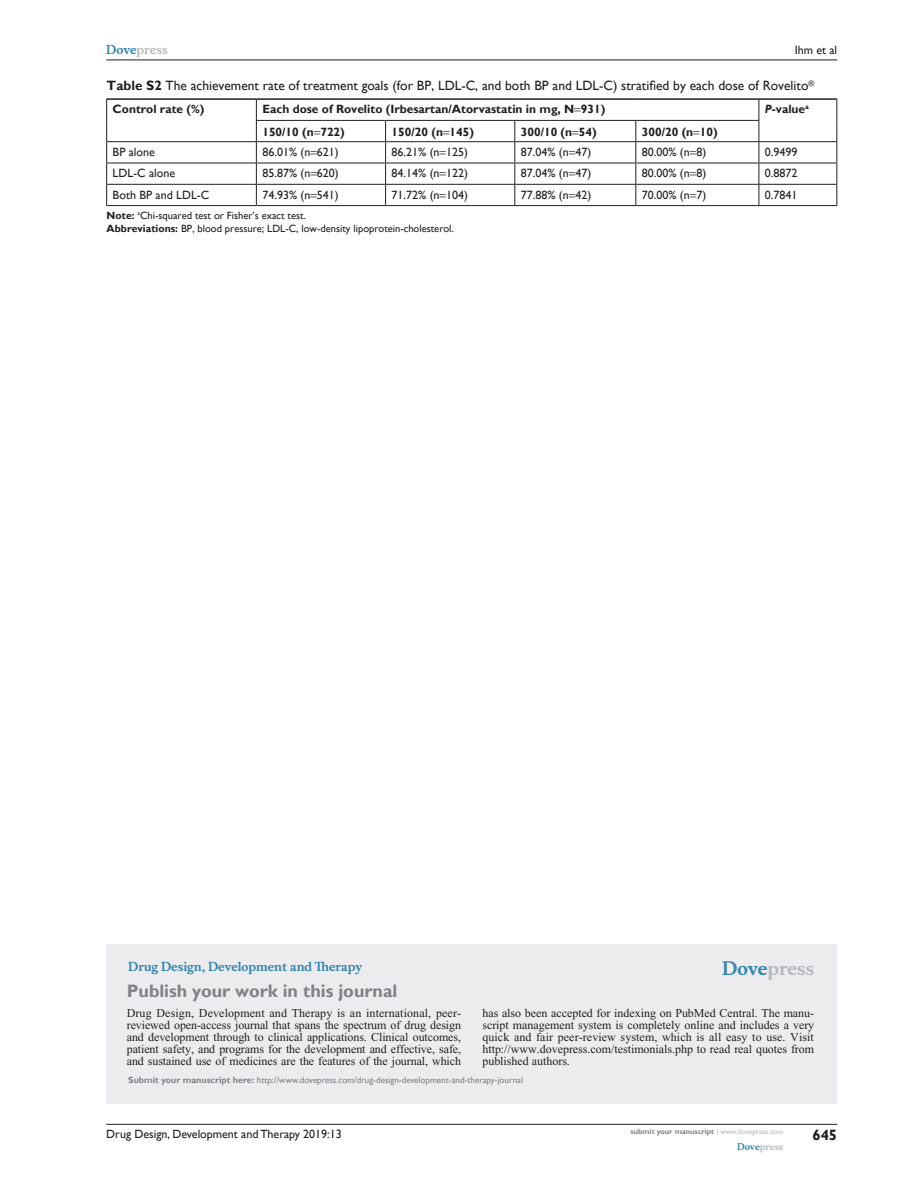
<style>
.page{position:relative;width:918px;height:1188px;background:#fff}
.page>*{position:absolute;margin:0;border:0;box-sizing:border-box;transform-origin:0 0}
.t1{font:700 18px "Gill Sans";color:#808285}
.t2{font:700 18px "Musee";color:#b8b9bc}
.t3{font:700 15px "Gill Sans";color:#231f20}
.TN_TT{font:13.5px "Gill Sans";color:#231f20}
.t4{font:12px/12px "Times New Roman";letter-spacing:-.005em;color:#231f20;text-align:justify}
.TB{font:12px "Gill Sans";color:#231f20}
.TCH{font:700 12px "Gill Sans";color:#231f20}
.t5{font:700 12px "Musee";color:#3485ae}
.t6{font:700 12px "Musee";color:#b8b9bc}
.TSNRI{font:10.5px "Gill Sans";color:#231f20}
.t7{font:9px "Gill Sans";color:#808285}
.t8{font:700 9px "Musee";color:#b8b9bc}
.t9{font:700 7.5px "Gill Sans";color:#808285}
.s1{color:#3485ae}
.s2{font-weight:700}
.s3{font-style:italic}
.s4{font-weight:400;color:#b8b9bc}
</style>
<div class="page">
<div style="left:106px;top:944px;width:731px;height:159px;background:#ececee"></div>
<hr style="left:106px;top:1124px;width:731px;height:1px;background:#231f20">
<hr style="left:106px;top:60px;width:731px;height:1px;background:#231f20">
<hr style="left:256px;top:120px;width:130px;height:1px;background:#231f20">
<hr style="left:386px;top:120px;width:129px;height:1px;background:#231f20">
<hr style="left:515px;top:120px;width:121px;height:1px;background:#231f20">
<hr style="left:636px;top:120px;width:123px;height:1px;background:#231f20">
<hr style="left:106px;top:141px;width:150px;height:1px;background:#231f20">
<hr style="left:256px;top:141px;width:130px;height:1px;background:#231f20">
<hr style="left:386px;top:141px;width:129px;height:1px;background:#231f20">
<hr style="left:515px;top:141px;width:121px;height:1px;background:#231f20">
<hr style="left:636px;top:141px;width:123px;height:1px;background:#231f20">
<hr style="left:759px;top:141px;width:78px;height:1px;background:#231f20">
<hr style="left:106px;top:163px;width:150px;height:1px;background:#231f20">
<hr style="left:256px;top:163px;width:130px;height:1px;background:#231f20">
<hr style="left:386px;top:163px;width:129px;height:1px;background:#231f20">
<hr style="left:515px;top:163px;width:121px;height:1px;background:#231f20">
<hr style="left:636px;top:163px;width:123px;height:1px;background:#231f20">
<hr style="left:759px;top:163px;width:78px;height:1px;background:#231f20">
<hr style="left:106px;top:184px;width:150px;height:1px;background:#231f20">
<svg style="left:106px;top:100px;width:1px;height:105px"></svg>
<hr style="left:256px;top:184px;width:130px;height:1px;background:#231f20">
<svg style="left:256px;top:100px;width:1px;height:105px"></svg>
<hr style="left:386px;top:184px;width:129px;height:1px;background:#231f20">
<svg style="left:385px;top:121px;width:1px;height:84px"></svg>
<hr style="left:515px;top:184px;width:121px;height:1px;background:#231f20">
<svg style="left:514px;top:121px;width:1px;height:84px"></svg>
<hr style="left:636px;top:184px;width:123px;height:1px;background:#231f20">
<svg style="left:635px;top:121px;width:1px;height:84px"></svg>
<hr style="left:759px;top:184px;width:78px;height:1px;background:#231f20">
<svg style="left:759px;top:100px;width:1px;height:105px"></svg>
<svg style="left:836px;top:100px;width:1px;height:105px"></svg>
<hr style="left:106px;top:205px;width:150px;height:1px;background:#231f20">
<hr style="left:256px;top:205px;width:130px;height:1px;background:#231f20">
<hr style="left:386px;top:205px;width:129px;height:1px;background:#231f20">
<hr style="left:515px;top:205px;width:121px;height:1px;background:#231f20">
<hr style="left:636px;top:205px;width:123px;height:1px;background:#231f20">
<hr style="left:759px;top:205px;width:78px;height:1px;background:#231f20">
<hr style="left:106px;top:98px;width:150px;height:2px;background:#231f20">
<hr style="left:256px;top:98px;width:130px;height:2px;background:#231f20">
<hr style="left:386px;top:98px;width:129px;height:2px;background:#231f20">
<hr style="left:515px;top:98px;width:121px;height:2px;background:#231f20">
<hr style="left:636px;top:98px;width:123px;height:2px;background:#231f20">
<hr style="left:759px;top:98px;width:78px;height:2px;background:#231f20">
<p class="t6" style="left:106px;top:43px;width:63px"><span class="s1">Dove</span>press</p>
<p class="TB" style="left:795px;top:43px;width:44px">Ihm et al</p>
<p class="TN_TT" style="left:107px;top:78px;width:709px"><span class="s2">Table S2</span> The achievement rate of treatment goals (for BP, LDL-C, and both BP and LDL-C) stratified by each dose of Rovelito<sup>®</sup></p>
<p class="TCH" style="left:113px;top:102px;width:93px">Control rate (%)</p>
<p class="TCH" style="left:262px;top:102px;width:344px">Each dose of Rovelito (Irbesartan/Atorvastatin in mg, N 931)</p>
<p class="TCH" style="left:765px;top:102px;width:46px"><span class="s3">P</span>-value<sup>a</sup></p>
<p class="TCH" style="left:262px;top:124px;width:84px">150/10 (n 722)</p>
<p class="TCH" style="left:392px;top:124px;width:84px">150/20 (n 145)</p>
<p class="TCH" style="left:521px;top:124px;width:77px">300/10 (n 54)</p>
<p class="TCH" style="left:642px;top:124px;width:77px">300/20 (n 10)</p>
<p class="TB" style="left:113px;top:145px;width:44px">BP alone</p>
<p class="TB" style="left:262px;top:145px;width:78px">86.01% (n 621)</p>
<p class="TB" style="left:392px;top:145px;width:78px">86.21% (n 125)</p>
<p class="TB" style="left:521px;top:145px;width:72px">87.04% (n 47)</p>
<p class="TB" style="left:642px;top:145px;width:66px">80.00% (n 8)</p>
<p class="TB" style="left:765px;top:145px;width:34px">0.9499</p>
<p class="TB" style="left:113px;top:166px;width:64px">LDL-C alone</p>
<p class="TB" style="left:262px;top:166px;width:78px">85.87% (n 620)</p>
<p class="TB" style="left:392px;top:166px;width:78px">84.14% (n 122)</p>
<p class="TB" style="left:521px;top:166px;width:72px">87.04% (n 47)</p>
<p class="TB" style="left:642px;top:166px;width:66px">80.00% (n 8)</p>
<p class="TB" style="left:765px;top:166px;width:34px">0.8872</p>
<p class="TB" style="left:113px;top:188px;width:97px">Both BP and LDL-C</p>
<p class="TB" style="left:262px;top:188px;width:78px">74.93% (n 541)</p>
<p class="TB" style="left:392px;top:188px;width:78px">71.72% (n 104)</p>
<p class="TB" style="left:521px;top:188px;width:72px">77.88% (n 42)</p>
<p class="TB" style="left:642px;top:188px;width:66px">70.00% (n 7)</p>
<p class="TB" style="left:765px;top:188px;width:34px">0.7841</p>
<p class="TSNRI" style="left:107px;top:209px;width:201px"><span class="s2">Note:</span> <sup>a</sup>Chi-squared test or Fisher’s exact test.</p>
<p class="TSNRI" style="left:107px;top:223px;width:349px"><span class="s2">Abbreviations:</span> BP, blood pressure; LDL-C, low-density lipoprotein-cholesterol.</p>
<p class="t5" style="left:128px;top:959px;width:236px">Drug Design, Development and Therapy</p>
<h1 class="t1" style="left:127px;top:980px;width:272px">Publish your work in this journal</h1>
<h1 class="t2" style="left:722px;top:958px;width:94px"><span class="s1">Dove</span>press</h1>
<p class="t4" style="left:127px;top:1007px;width:336px">Drug Design, Development and Therapy is an international, peer&shy;reviewed open-access journal that spans the spectrum of drug design and development through to clinical applications. Clinical outcomes, patient safety, and programs for the development and effective, safe, and sustained use of medicines are the features of the journal, which</p>
<p class="t4" style="left:482px;top:1007px;width:333px">has also been accepted for indexing on PubMed Central. The manu&shy;script management system is completely online and includes a very quick and fair peer-review system, which is all easy to use. Visit http://www.dovepress.com/testimonials.php to read real quotes from published authors.</p>
<p class="t7" style="left:128px;top:1075px;width:396px"><span class="s2">Submit your manuscript here:</span> http://www.dovepress.com/drug-design-development-and-therapy-journal</p>
<p class="TB" style="left:106px;top:1127px;width:237px">Drug Design, Development and Therapy 2019:13</p>
<p class="t9" style="left:631px;top:1127px;width:154px">submit your manuscript <span class="s4">| www.dovepress.com</span></p>
<p class="t8" style="left:737px;top:1141px;width:48px"><span class="s1">Dove</span>press</p>
<p class="t3" style="left:812px;top:1126px;width:26px">645</p>
</div>
